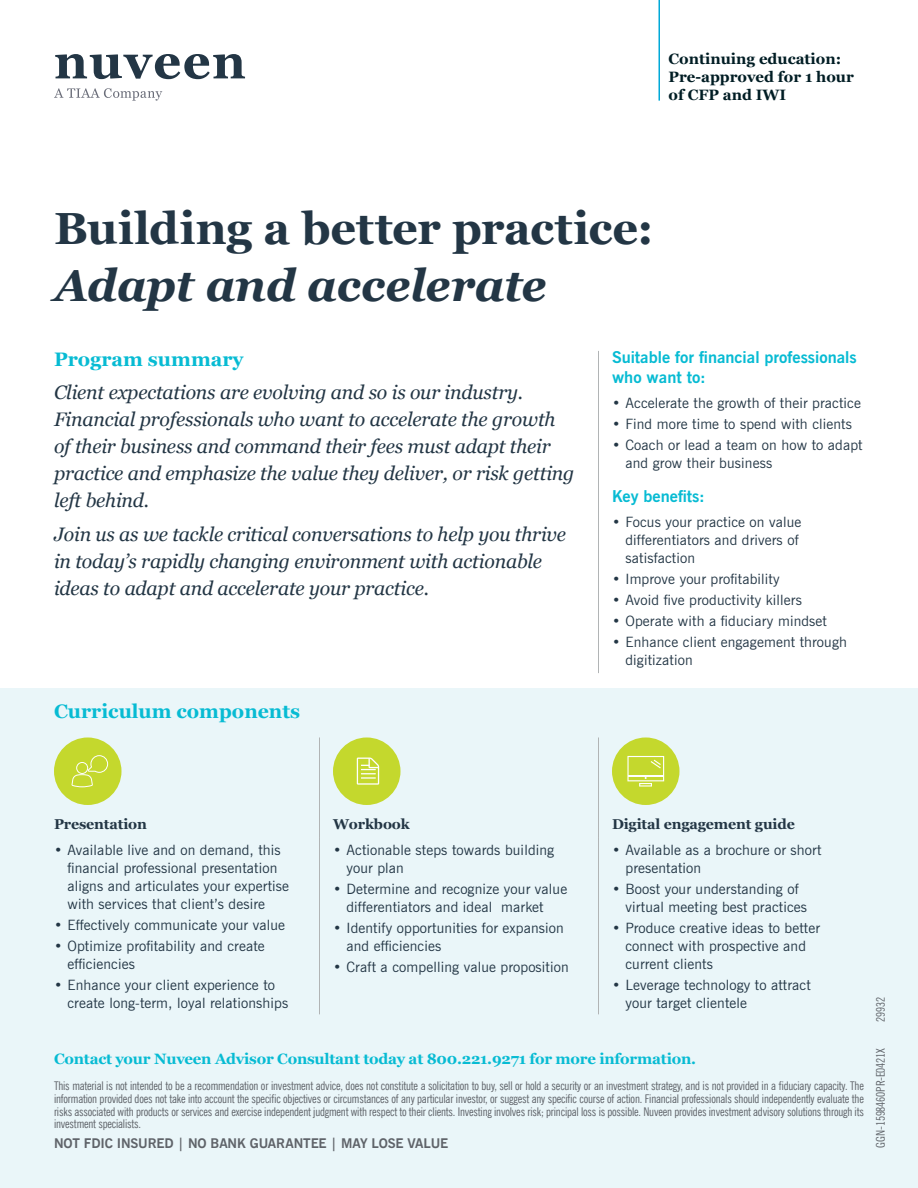
<style>
.page{position:relative;width:918px;height:1188px;background:#fff}
.page>*{position:absolute;margin:0;border:0;box-sizing:border-box;transform-origin:0 0}
.Headline{font:700 45px "Georgia";letter-spacing:-.005em;color:#233645}
.Headline-2{font:italic 700 45px "Georgia";letter-spacing:-.01em;color:#233645}
.Body_Copy{font:italic 19.5px/27px "Georgia";letter-spacing:-.01em;color:#233645}
.t1{font:700 19.5px "Georgia";color:#07bbd3}
.t2{font:700 16.5px/19.8px "News Gothic BT";color:#07bbd3}
.Call_to_action{font:700 15px "Georgia";letter-spacing:-.015em;color:#07bbd3}
.Fund_Type{font:700 15px/18px "Georgia";color:#001d24}
.t3{font:14.25px/18px "News Gothic BT";letter-spacing:.01em;color:#233645}
.Body_Copy-2{font:700 14.25px "Georgia";letter-spacing:-.01em;color:#233645}
.Use_disclosure{font:700 13.5px "News Gothic BT";letter-spacing:-.01em;color:#5f6369}
._8_pt_disclosure_jus{font:condensed 12px/12.8px "News Gothic BT";letter-spacing:-.015em;color:#5f6369;text-align:justify}
.Inventory_Code{font:condensed 12px "News Gothic BT";letter-spacing:-.01em;color:#5f6369}
</style>
<div class="page">
<div style="left:0;top:688px;width:918px;height:500px;background:#eaf6f9"></div>
<svg style="left:55px;top:54px;width:190px;height:25px"></svg>
<svg style="left:54px;top:88px;width:108px;height:13px"></svg>
<hr style="left:598px;top:737px;width:1px;height:74px;background:#b1b4b5">
<svg style="left:598px;top:811px;width:1px;height:26px"></svg>
<hr style="left:598px;top:837px;width:1px;height:177px;background:#b1b4b5">
<hr style="left:319px;top:737px;width:1px;height:74px;background:#b1b4b5">
<svg style="left:319px;top:811px;width:1px;height:26px"></svg>
<hr style="left:319px;top:837px;width:1px;height:177px;background:#b1b4b5">
<div style="left:54px;top:737px;width:68px;height:68px;background:#c4d82d;border-radius:50%"></div>
<svg style="left:71px;top:755px;width:37px;height:32px"></svg>
<div style="left:333px;top:737px;width:67px;height:68px;background:#c4d82d;border-radius:50%"></div>
<svg style="left:357px;top:758px;width:22px;height:27px"></svg>
<div style="left:612px;top:737px;width:68px;height:68px;background:#c4d82d;border-radius:50%"></div>
<svg style="left:639px;top:785px;width:13px;height:2px"></svg>
<svg style="left:627px;top:756px;width:37px;height:29px"></svg>
<hr style="left:598px;top:351px;width:1px;height:322px;background:#b1b4b5">
<hr style="left:658px;top:0;width:2px;height:101px;background:#00a9d8">
<p class="Fund_Type" style="left:669px;top:49px;width:187px">Continuing education:<br>Pre-approved for 1 hour of CFP and IWI</p>
<p class="Headline" style="left:54px;top:194px;width:601px">Building a better practice:</p>
<p class="Headline-2" style="left:54px;top:252px;width:494px">Adapt and accelerate</p>
<p class="t1" style="left:54px;top:344px;width:191px">Program summary</p>
<p class="Body_Copy" style="left:54px;top:378px;width:522px">Client expectations are evolving and so is our industry.<br>Financial professionals who want to accelerate the growth of their business and command their fees must adapt their practice and emphasize the value they deliver, or risk getting left behind.</p>
<p class="Body_Copy" style="left:54px;top:520px;width:514px">Join us as we tackle critical conversations to help you thrive in today’s rapidly changing environment with actionable ideas to adapt and accelerate your practice.</p>
<p class="t1" style="left:54px;top:697px;width:248px">Curriculum components</p>
<p class="t2" style="left:612px;top:348px;width:246px">Suitable for financial professionals who want to:</p>
<p class="t3" style="left:612px;top:394px;width:250px">• Accelerate the growth of their practice</p>
<p class="t3" style="left:612px;top:415px;width:242px">• Find more time to spend with clients</p>
<p class="t3" style="left:626px;top:436px;width:239px;text-indent:-14px">• Coach or lead a team on how to adapt and grow their business</p>
<p class="t2" style="left:612px;top:486px;width:94px">Key benefits:</p>
<p class="t3" style="left:626px;top:512px;width:177px;text-indent:-14px">• Focus your practice on value differentiators and drivers of satisfaction</p>
<p class="t3" style="left:612px;top:570px;width:169px">• Improve your profitability</p>
<p class="t3" style="left:612px;top:591px;width:191px">• Avoid five productivity killers</p>
<p class="t3" style="left:612px;top:612px;width:216px">• Operate with a fiduciary mindset</p>
<p class="t3" style="left:626px;top:633px;width:223px;text-indent:-14px">• Enhance client engagement through digitization</p>
<p class="Body_Copy-2" style="left:54px;top:813px;width:95px">Presentation</p>
<p class="Body_Copy-2" style="left:333px;top:813px;width:78px">Workbook</p>
<p class="Body_Copy-2" style="left:612px;top:813px;width:184px">Digital engagement guide</p>
<p class="t3" style="left:68px;top:840px;width:223px;text-indent:-14px">• Available live and on demand, this financial professional presentation aligns and articulates your expertise with services that client’s desire</p>
<p class="t3" style="left:54px;top:916px;width:233px">• Effectively communicate your value</p>
<p class="t3" style="left:68px;top:937px;width:199px;text-indent:-14px">• Optimize profitability and create efficiencies</p>
<p class="t3" style="left:68px;top:976px;width:222px;text-indent:-14px">• Enhance your client experience to create long-term, loyal relationships</p>
<p class="t3" style="left:346px;top:840px;width:209px;text-indent:-14px">• Actionable steps towards building your plan</p>
<p class="t3" style="left:346px;top:880px;width:222px;text-indent:-14px">• Determine and recognize your value differentiators and ideal market</p>
<p class="t3" style="left:346px;top:919px;width:219px;text-indent:-14px">• Identify opportunities for expansion and efficiencies</p>
<p class="t3" style="left:333px;top:958px;width:237px">• Craft a compelling value proposition</p>
<p class="t3" style="left:626px;top:840px;width:198px;text-indent:-14px">• Available as a brochure or short presentation</p>
<p class="t3" style="left:626px;top:880px;width:183px;text-indent:-14px">• Boost your understanding of virtual meeting best practices</p>
<p class="t3" style="left:626px;top:919px;width:196px;text-indent:-14px">• Produce creative ideas to better connect with prospective and current clients</p>
<p class="t3" style="left:626px;top:976px;width:187px;text-indent:-14px">• Leverage technology to attract your target clientele</p>
<p class="Call_to_action" style="left:54px;top:1047px;width:644px">Contact your Nuveen Advisor Consultant today at 800.221.9271 for more information.</p>
<p class="_8_pt_disclosure_jus" style="left:54px;top:1079px;width:811px">This material is not intended to be a recommendation or investment advice, does not constitute a solicitation to buy, sell or hold a security or an investment strategy, and is not provided in a fiduciary capacity. The information provided does not take into account the specific objectives or circumstances of any particular investor, or suggest any specific course of action. Financial professionals should independently evaluate the risks associated with products or services and exercise independent judgment with respect to their clients. Investing involves risk; principal loss is possible. Nuveen provides investment advisory solutions through its investment specialists.</p>
<p class="Use_disclosure" style="left:54px;top:1134px;width:396px">NOT FDIC INSURED | NO BANK GUARANTEE | MAY LOSE VALUE</p>
<p class="Inventory_Code" style="left:873px;top:1022px;width:27px;rotate:-90deg">29932</p>
<p class="Inventory_Code" style="left:873px;top:1148px;width:101px;rotate:-90deg">GGN-1598460PR-E0421X</p>
</div>
